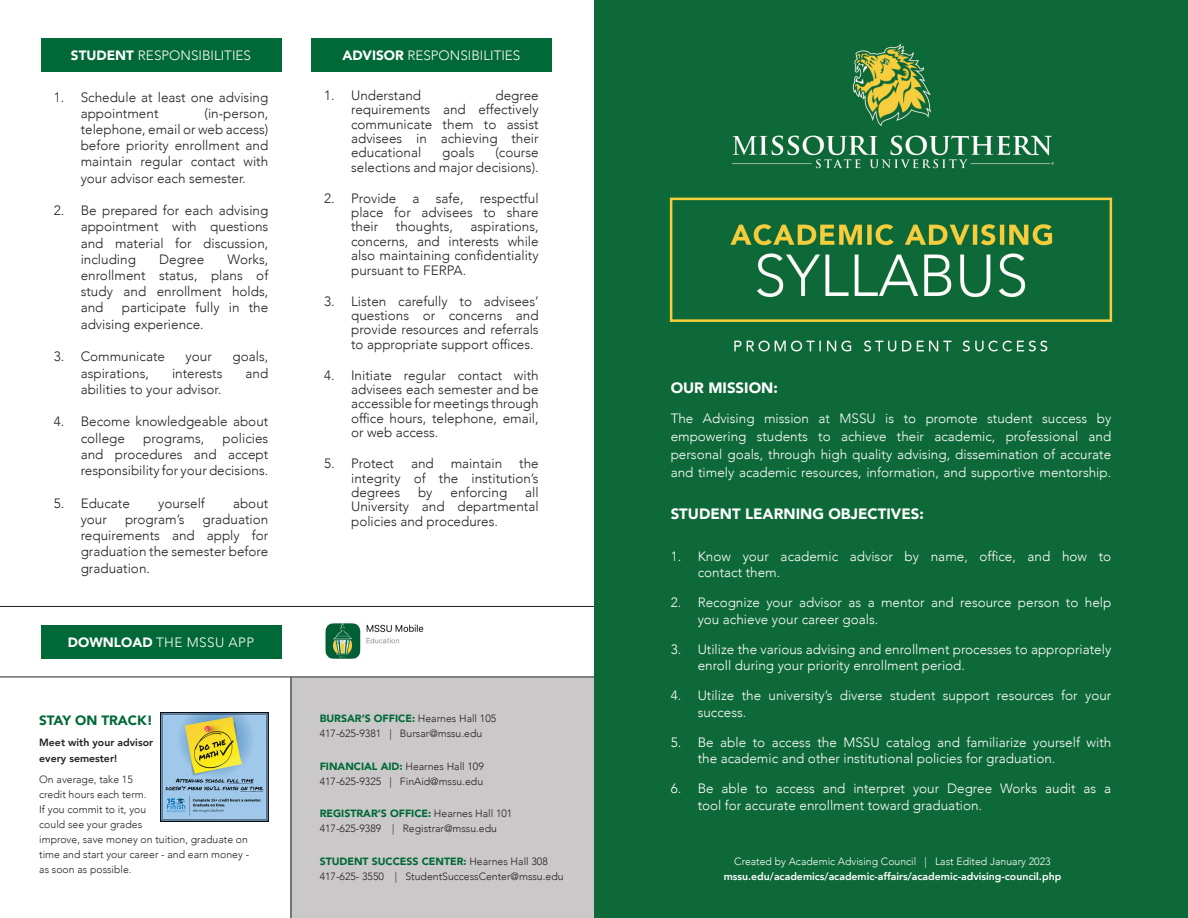
<style>
.page{position:relative;width:1188px;height:918px;background:#fff}
.page>*{position:absolute;margin:0;border:0;box-sizing:border-box;transform-origin:0 0}
.t1{font:900 15px "Avenir";color:#fff}
.t2{font:300 13.5px/14.4px "Avenir";color:#231f20;text-align:justify}
.t3{font:300 13.5px/16.5px "Avenir";color:#fff}
.t4{font:300 13.5px "Avenir";letter-spacing:.03em;color:#fff}
.t5{font:900 13.5px "Avenir";color:#006937}
.t6{font:300 10.5px/15px "Avenir";color:#231f20}
.t7{font:800 10.5px "Avenir";color:#fff}
.t8{font:300 10.5px "Avenir";color:#fff}
.t9{font:800 10.5px/16.5px "Avenir";color:#231f20}
.s1{font-weight:900}
.s2{font-weight:900;color:#006937}
</style>
<div class="page">
<div style="left:290px;top:678px;width:304px;height:240px;background:#cac8c8"></div>
<div style="left:41px;top:625px;width:240px;height:33px;background:#006937"></div>
<div style="left:594px;top:0;width:594px;height:918px;background:#0d6938"></div>
<div style="left:41px;top:38px;width:240px;height:33px;background:#006937"></div>
<div style="left:311px;top:38px;width:241px;height:33px;background:#006937"></div>
<img style="left:325px;top:623px;width:99px;height:36px">
<hr style="left:0;top:677px;width:594px;height:1px;background:#231f20">
<hr style="left:0;top:606px;width:594px;height:1px;background:#231f20">
<hr style="left:291px;top:677px;width:1px;height:241px;background:#231f20">
<img style="left:160px;top:713px;width:108px;height:108px">
<p class="t3" style="left:71px;top:47px;width:182px"><span class="s1">STUDENT</span> RESPONSIBILITIES</p>
<p class="t2" style="left:81px;top:89px;width:189px;line-height:16.2px;text-indent:-27px">1. Schedule at least one advising appointment</p>
<p class="t2" style="left:81px;top:105px;width:189px;line-height:16.2px;text-indent:124px">(in-person, telephone, email or web access) before priority enrollment and maintain regular contact with your advisor each semester.</p>
<p class="t2" style="left:81px;top:203px;width:189px;line-height:16.2px;text-indent:-27px">2. Be prepared for each advising appointment with questions and material for discussion, including</p>
<p class="t2" style="left:81px;top:251px;width:189px;line-height:16.2px;text-indent:147px">Works, enrollment status, plans of study and enrollment holds, and</p>
<p class="t2" style="left:159px;top:252px;width:47px">Degree</p>
<p class="t2" style="left:81px;top:300px;width:189px;line-height:16.2px;text-indent:41px">participate fully in the advising experience.</p>
<p class="t2" style="left:54px;top:350px;width:113px">3. Communicate</p>
<p class="t2" style="left:186px;top:350px;width:28px">your</p>
<p class="t2" style="left:233px;top:350px;width:37px">goals,</p>
<p class="t2" style="left:81px;top:366px;width:70px">aspirations,</p>
<p class="t2" style="left:172px;top:366px;width:52px">interests</p>
<p class="t2" style="left:246px;top:366px;width:24px">and</p>
<p class="t2" style="left:81px;top:382px;width:142px">abilities to your advisor.</p>
<p class="t2" style="left:81px;top:414px;width:189px;line-height:16.2px;text-indent:-27px">4. Become knowledgeable about college</p>
<p class="t2" style="left:81px;top:430px;width:189px;line-height:16.2px;text-indent:142px">policies and procedures and accept responsibility for your decisions.</p>
<p class="t2" style="left:54px;top:496px;width:78px">5. Educate</p>
<p class="t2" style="left:158px;top:496px;width:48px">yourself</p>
<p class="t2" style="left:233px;top:496px;width:37px">about</p>
<p class="t2" style="left:81px;top:512px;width:28px">your</p>
<p class="t2" style="left:125px;top:512px;width:61px">program’s</p>
<p class="t2" style="left:143px;top:431px;width:63px">programs,</p>
<p class="t2" style="left:81px;top:511px;width:189px;line-height:16.2px;text-indent:122px">graduation requirements and apply for graduation the semester before graduation.</p>
<p class="t4" style="left:68px;top:635px;width:188px"><span class="s1">DOWNLOAD</span> THE MSSU APP</p>
<p class="t5" style="left:39px;top:709px;width:115px">STAY ON TRACK!</p>
<p class="t9" style="left:39px;top:734px;width:115px">Meet with your advisor every semester!</p>
<p class="t6" style="left:39px;top:772px;width:211px">On average, take 15<br>credit hours each term.<br>If you commit to it, you<br>could see your grades<br>improve, save money on tuition, graduate on time and start your career - and earn money - as soon as possible.</p>
<p class="t3" style="left:342px;top:47px;width:180px"><span class="s1">ADVISOR</span> RESPONSIBILITIES</p>
<p class="t2" style="left:324px;top:88px;width:98px">1. Understand</p>
<p class="t2" style="left:351px;top:88px;width:189px;text-indent:144px">degree requirements and effectively communicate them to assist advisees in achieving their educational</p>
<p class="t2" style="left:442px;top:146px;width:34px">goals</p>
<p class="t2" style="left:351px;top:146px;width:189px;text-align:right">(course<br>selections and major decisions).</p>
<p class="t2" style="left:351px;top:191px;width:189px;text-indent:-27px">2. Provide a safe, respectful place for advisees to share their</p>
<p class="t2" style="left:396px;top:220px;width:59px">thoughts,</p>
<p class="t2" style="left:351px;top:220px;width:189px;text-indent:119px">aspirations, concerns, and interests while also maintaining confidentiality pursuant to FERPA.</p>
<p class="t2" style="left:351px;top:294px;width:189px;text-indent:-27px">3. Listen carefully to advisees’ questions or concerns and provide resources and referrals to appropriate support offices.</p>
<p class="t2" style="left:351px;top:368px;width:189px;text-indent:-27px">4. Initiate regular contact with advisees each semester and be accessible for meetings through office hours, telephone, email, or web access.</p>
<p class="t2" style="left:324px;top:456px;width:72px">5. Protect</p>
<p class="t2" style="left:411px;top:456px;width:24px">and</p>
<p class="t2" style="left:451px;top:456px;width:53px">maintain</p>
<p class="t2" style="left:351px;top:456px;width:189px;text-indent:168px">the integrity of the institution’s degrees</p>
<p class="t2" style="left:418px;top:485px;width:16px">by</p>
<p class="t2" style="left:451px;top:485px;width:58px">enforcing</p>
<p class="t2" style="left:351px;top:485px;width:189px;text-indent:174px">all University and departmental policies and procedures.</p>
<p class="t6" style="left:320px;top:711px;width:178px"><span class="s2">BURSAR’S OFFICE:</span> Hearnes Hall 105<br>417-625-9381 | Bursar@mssu.edu</p>
<p class="t6" style="left:320px;top:759px;width:166px"><span class="s2">FINANCIAL AID:</span> Hearnes Hall 109<br>417-625-9325 | FinAid@mssu.edu</p>
<p class="t6" style="left:320px;top:806px;width:194px"><span class="s2">REGISTRAR’S OFFICE:</span> Hearnes Hall 101<br>417-625-9389 | Registrar@mssu.edu</p>
<p class="t6" style="left:320px;top:854px;width:245px"><span class="s2">STUDENT SUCCESS CENTER:</span> Hearnes Hall 308<br>417-625- 3550 | StudentSuccessCenter@mssu.edu</p>
<p class="t1" style="left:671px;top:375px;width:109px">OUR MISSION:</p>
<p class="t3" style="left:671px;top:409px;width:442px;line-height:18px;text-align:justify">The Advising mission at MSSU is to promote student success by empowering students to achieve their academic, professional and personal goals, through high quality advising, dissemination of accurate and timely academic resources, information, and supportive mentorship.</p>
<p class="t1" style="left:671px;top:501px;width:255px">STUDENT LEARNING OBJECTIVES:</p>
<p class="t3" style="left:698px;top:548px;width:415px;text-indent:-27px">1. Know your academic advisor by name, office, and how to contact them.</p>
<p class="t3" style="left:698px;top:594px;width:415px;text-indent:-27px">2. Recognize your advisor as a mentor and resource person to help you achieve your career goals.</p>
<p class="t3" style="left:698px;top:641px;width:415px;text-indent:-27px">3. Utilize the various advising and enrollment processes to appropriately enroll during your priority enrollment period.</p>
<p class="t3" style="left:698px;top:687px;width:415px;text-indent:-27px">4. Utilize the university’s diverse student support resources for your success.</p>
<p class="t3" style="left:698px;top:734px;width:415px;text-indent:-27px">5. Be able to access the MSSU catalog and familiarize yourself with the academic and other institutional policies for graduation.</p>
<p class="t3" style="left:698px;top:780px;width:415px;text-indent:-27px">6. Be able to access and interpret your Degree Works audit as a tool for accurate enrollment toward graduation.</p>
<p class="t8" style="left:734px;top:855px;width:318px">Created by Academic Advising Council | Last Edited January 2023</p>
<p class="t7" style="left:724px;top:868px;width:339px">mssu.edu/academics/academic-affairs/academic-advising-council.php</p>
</div>
